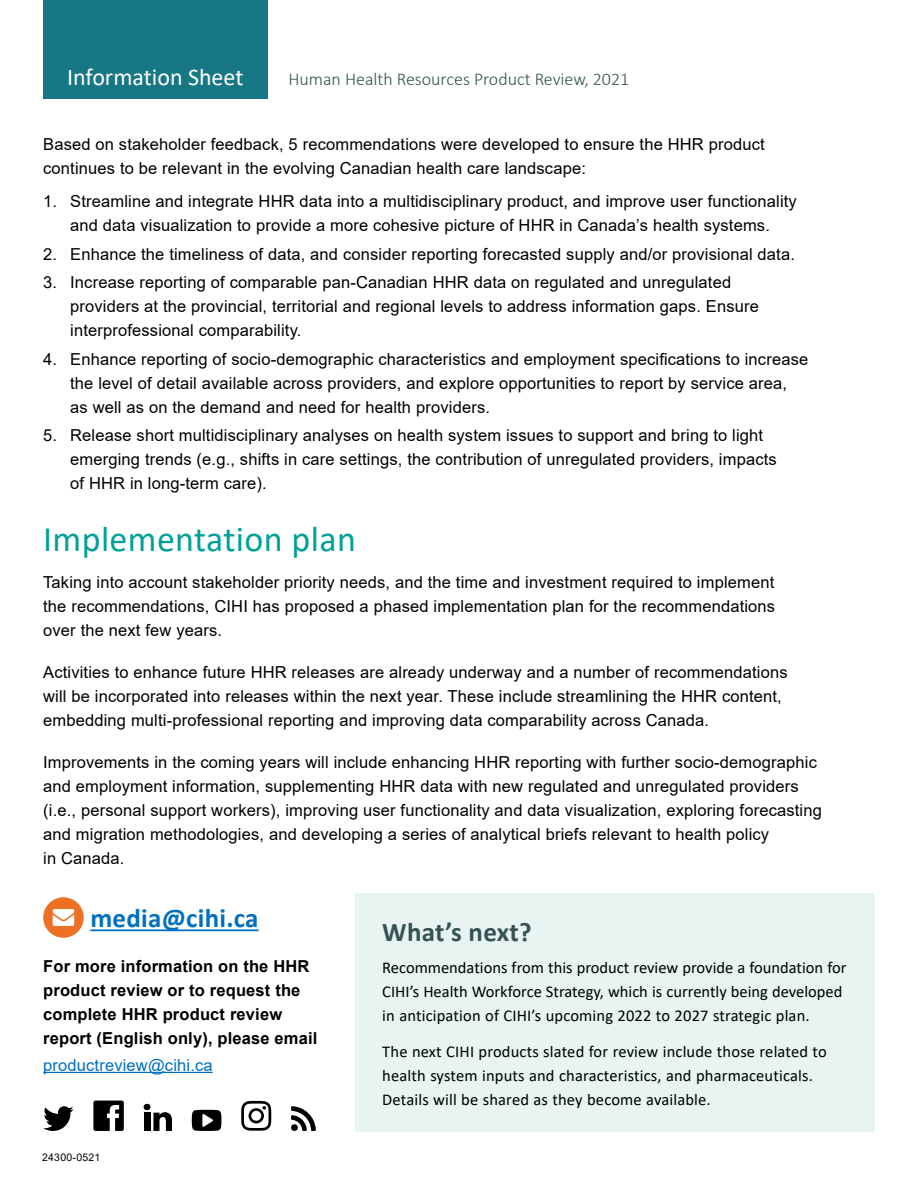
<style>
.page{position:relative;width:918px;height:1188px;background:#fff}
.page>*{position:absolute;margin:0;border:0;box-sizing:border-box;transform-origin:0 0}
.t1{font:36px "Calibri";letter-spacing:.01em;color:#00a199}
.t2{font:700 27px "Calibri";letter-spacing:.01em;color:#0070c0}
.sidebar_H2{font:700 27px "Calibri";letter-spacing:.01em;color:#365254}
.t3{font:24px "Calibri";color:#fff}
.t4{font:300 18px "Calibri";color:#365254}
.body{font:16.5px/24px "Arial";letter-spacing:.01em;color:#000}
.sidebar_body{font:16.5px/24px "Calibri";letter-spacing:.005em;color:#000}
.body_B4bullet{font:16.5px/24px "Arial";letter-spacing:.01em;color:#000}
.body-2{font:700 16.5px/24px "Arial";letter-spacing:.01em;color:#000}
.body-3{font:16.5px "Arial";letter-spacing:.01em;color:#0070c0}
.t5{font:10.5px "Arial";letter-spacing:.025em;color:#000}
</style>
<div class="page">
<div style="left:43px;top:0;width:224px;height:98px;background:#177784"></div>
<div style="left:355px;top:894px;width:520px;height:238px;background:#e7f4f1"></div>
<hr style="left:90px;top:929px;width:169px;height:2px;background:#0070c0">
<hr style="left:43px;top:1072px;width:170px;height:1px;background:#0070c0">
<div style="left:43px;top:897px;width:41px;height:41px;background:#ed7024;border-radius:50%"></div>
<svg style="left:53px;top:909px;width:21px;height:17px"></svg>
<svg style="left:43px;top:1106px;width:31px;height:25px"></svg>
<svg style="left:93px;top:1101px;width:31px;height:30px"></svg>
<svg style="left:144px;top:1104px;width:28px;height:27px"></svg>
<svg style="left:192px;top:1110px;width:29px;height:21px"></svg>
<svg style="left:241px;top:1101px;width:30px;height:30px"></svg>
<svg style="left:291px;top:1106px;width:25px;height:25px"></svg>
<h3 class="t3" style="left:67px;top:61px;width:178px">Information Sheet</h3>
<p class="t4" style="left:288px;top:68px;width:342px">Human Health Resources Product Review, 2021</p>
<p class="body_B4bullet" style="left:43px;top:132px;width:723px">Based on stakeholder feedback, 5 recommendations were developed to ensure the HHR product continues to be relevant in the evolving Canadian health care landscape:</p>
<p class="body" style="left:43px;top:189px;width:755px;text-align:center">1. Streamline and integrate HHR data into a multidisciplinary product, and improve user functionality and data visualization to provide a more cohesive picture of HHR in Canada’s health systems.</p>
<p class="body" style="left:43px;top:242px;width:753px">2. Enhance the timeliness of data, and consider reporting forecasted supply and/or provisional data.</p>
<p class="body" style="left:70px;top:270px;width:690px;text-indent:-27px">3. Increase reporting of comparable pan-Canadian HHR data on regulated and unregulated providers at the provincial, territorial and regional levels to address information gaps. Ensure interprofessional comparability.</p>
<p class="body" style="left:70px;top:347px;width:740px;text-indent:-27px">4. Enhance reporting of socio-demographic characteristics and employment specifications to increase the level of detail available across providers, and explore opportunities to report by service area, as well as on the demand and need for health providers.</p>
<p class="body" style="left:70px;top:423px;width:708px;text-indent:-27px">5. Release short multidisciplinary analyses on health system issues to support and bring to light emerging trends (e.g., shifts in care settings, the contribution of unregulated providers, impacts of HHR in long-term care).</p>
<h2 class="t1" style="left:43px;top:514px;width:314px">Implementation plan</h2>
<p class="body" style="left:43px;top:570px;width:734px;text-align:justify">Taking into account stakeholder priority needs, and the time and investment required to implement the recommendations, CIHI has proposed a phased implementation plan for the recommendations over the next few years.</p>
<p class="body" style="left:43px;top:660px;width:746px">Activities to enhance future HHR releases are already underway and a number of recommendations will be incorporated into releases within the next year. These include streamlining the HHR content, embedding multi-professional reporting and improving data comparability across Canada.</p>
<p class="body" style="left:43px;top:750px;width:780px">Improvements in the coming years will include enhancing HHR reporting with further socio-demographic and employment information, supplementing HHR data with new regulated and unregulated providers (i.e., personal support workers), improving user functionality and data visualization, exploring forecasting and migration methodologies, and developing a series of analytical briefs relevant to health policy<br>in Canada.</p>
<p class="t2" style="left:90px;top:899px;width:170px">media@cihi.ca</p>
<p class="body-2" style="left:43px;top:954px;width:276px">For more information on the HHR product review or to request the complete HHR product review report (English only), please email</p>
<p class="body-3" style="left:43px;top:1054px;width:171px">productreview@cihi.ca</p>
<p class="t5" style="left:42px;top:1150px;width:60px">24300-0521</p>
<p class="sidebar_H2" style="left:382px;top:913px;width:151px">What’s next?</p>
<p class="sidebar_body" style="left:382px;top:955px;width:466px">Recommendations from this product review provide a foundation for<br>CIHI’s Health Workforce Strategy, which is currently being developed in anticipation of CIHI’s upcoming 2022 to 2027 strategic plan.</p>
<p class="sidebar_body" style="left:382px;top:1040px;width:446px">The next CIHI products slated for review include those related to health system inputs and characteristics, and pharmaceuticals.<br>Details will be shared as they become available.</p>
</div>
